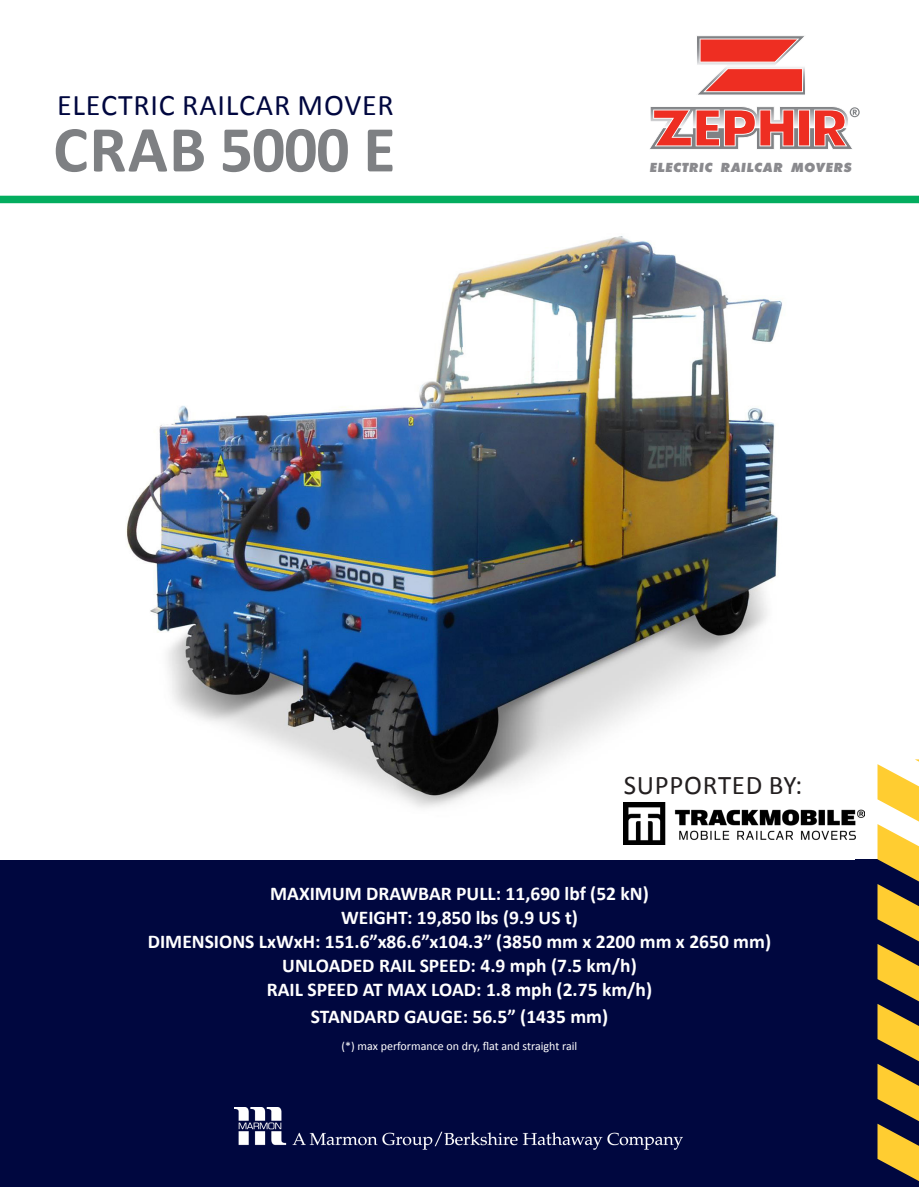
<style>
.page{position:relative;width:919px;height:1187px;background:#fff}
.page>*{position:absolute;margin:0;border:0;box-sizing:border-box;transform-origin:0 0}
.t1{font:700 66px "Calibri";color:#7e8083}
.t2{font:30px "Calibri";letter-spacing:.025em;color:#00073f}
.t3{font:27px "Calibri";letter-spacing:.025em;color:#231f20}
.t4{font:700 19.5px "Calibri";color:#fff}
.t5{font:italic 800 13.65px "Futura T";letter-spacing:.03em;color:#8a8a8e}
.t6{font:12px "Calibri";color:#fff}
</style>
<div class="page">
<div style="left:0;top:859px;width:918px;height:327px;background:#00073f"></div>
<img style="left:0;top:203px;width:854px;height:642px">
<img style="left:234px;top:1107px;width:448px;height:42px">
<svg style="left:877px;top:759px;width:41px;height:422px"></svg>
<svg style="left:697px;top:36px;width:108px;height:59px"></svg>
<svg style="left:650px;top:107px;width:209px;height:42px"></svg>
<div style="left:0;top:196px;width:918px;height:7px;background:#03ad5f"></div>
<img style="left:623px;top:802px;width:241px;height:42px">
<p class="t2" style="left:57px;top:86px;width:338px">ELECTRIC RAILCAR MOVER</p>
<p class="t1" style="left:53px;top:107px;width:344px">CRAB 5000 E</p>
<p class="t5" style="left:649px;top:159px;width:204px">ELECTRIC RAILCAR MOVERS</p>
<p class="t3" style="left:623px;top:767px;width:180px">SUPPORTED BY:</p>
<p class="t4" style="left:270px;top:880px;width:380px">MAXIMUM DRAWBAR PULL: 11,690 lbf (52 kN)</p>
<p class="t4" style="left:341px;top:904px;width:238px">WEIGHT: 19,850 lbs (9.9 US t)</p>
<p class="t4" style="left:148px;top:928px;width:624px">DIMENSIONS LxWxH: 151.6”x86.6”x104.3” (3850 mm x 2200 mm x 2650 mm)</p>
<p class="t4" style="left:282px;top:952px;width:356px">UNLOADED RAIL SPEED: 4.9 mph (7.5 km/h)</p>
<p class="t4" style="left:267px;top:976px;width:387px">RAIL SPEED AT MAX LOAD: 1.8 mph (2.75 km/h)</p>
<p class="t4" style="left:311px;top:1003px;width:299px">STANDARD GAUGE: 56.5” (1435 mm)</p>
<p class="t6" style="left:341px;top:1037px;width:237px">(*) max performance on dry, flat and straight rail</p>
</div>
